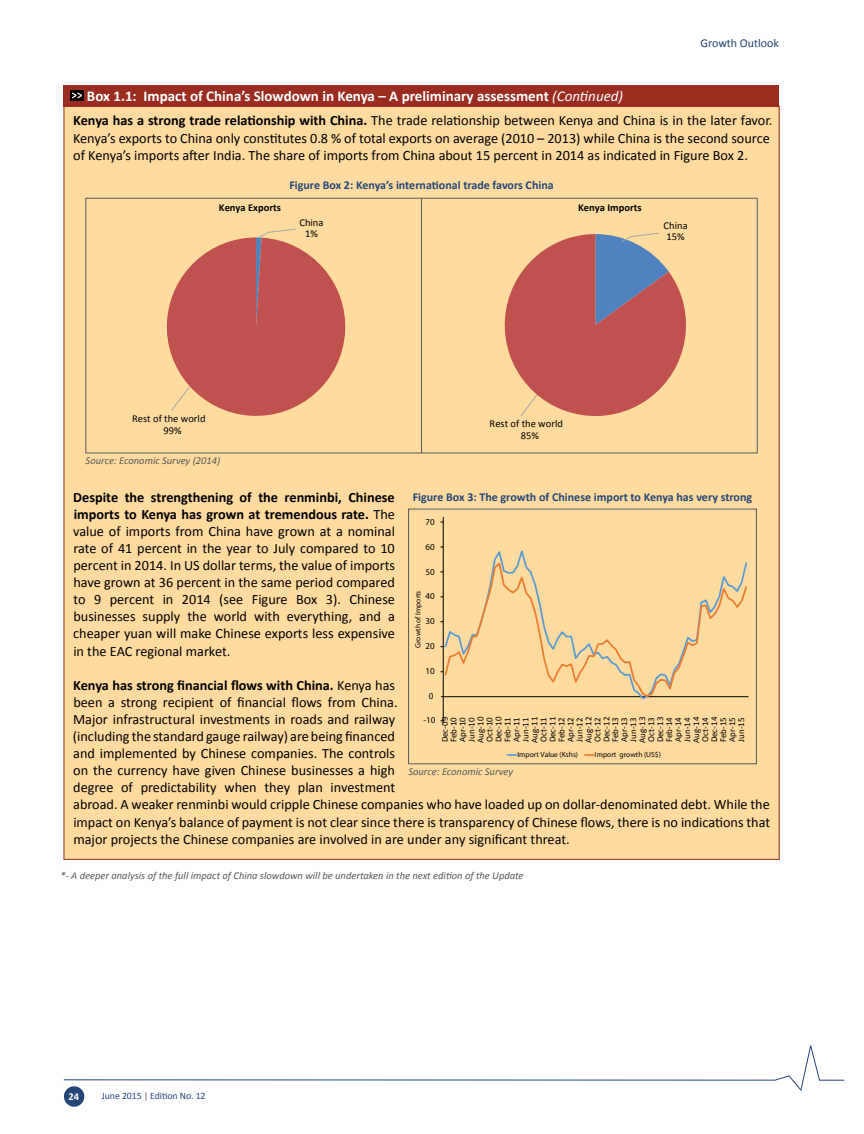
<style>
.page{position:relative;width:864px;height:1134px;background:#fff}
.page>*{position:absolute;margin:0;border:0;box-sizing:border-box;transform-origin:0 0}
.t1{font:700 15px "Calibri";color:#fff}
.t2{font:14.25px/17.1px "Calibri";color:#000}
.t3{font:700 12px "Calibri";color:#234676}
.t4{font:12px "Calibri";color:#234676}
.t5{font:italic 10.5px "Calibri";color:#58595b}
.t6{font:10.5px/10.5px "Calibri";color:#000}
.t7{font:700 10.5px "Calibri";color:#000}
.t8{font:700 10.5px "Calibri";color:#fff}
.t9{font:9.75px "Calibri";letter-spacing:-.005em;color:#234676}
.t10{font:9px/9px "Calibri";color:#000;text-align:justify}
.t11{font:700 9px "Calibri";color:#000}
.t12{font:700 7.5px "Calibri";color:#000}
.s1{font-weight:400;font-style:italic}
.s2{font-weight:700}
.s3{color:#58595b}
</style>
<div class="page">
<svg style="left:63px;top:1045px;width:782px;height:47px"></svg>
<div style="left:64px;top:1086px;width:20px;height:21px;background:#234676;border-radius:50%"></div>
<div style="left:64px;top:106px;width:715px;height:753px;background:#ffdb9f"></div>
<hr style="left:441px;top:696px;width:308px;height:1px;background:#000">
<hr style="left:443px;top:517px;width:1px;height:206px;background:#000">
<svg style="left:443px;top:560px;width:305px;height:138px"></svg>
<svg style="left:507px;top:754px;width:10px;height:2px"></svg>
<svg style="left:585px;top:754px;width:9px;height:2px"></svg>
<div style="left:408px;top:509px;width:349px;height:255px;border:1px solid #58595b"></div>
<svg style="left:504px;top:234px;width:182px;height:182px;fill:#c1514f"></svg>
<svg style="left:166px;top:228px;width:180px;height:188px"></svg>
<svg style="left:595px;top:233px;width:74px;height:92px;background:#887f99"></svg>
<div style="left:86px;top:198px;width:671px;height:255px;border:1px solid #58595b"></div>
<div style="left:64px;top:85px;width:715px;height:21px;background:#9a2d1f"></div>
<div style="left:71px;top:90px;width:13px;height:11px;background:#000"></div>
<svg style="left:72px;top:92px;width:10px;height:6px"></svg>
<hr style="left:421px;top:198px;width:1px;height:255px;background:#58595b">
<p class="t1" style="left:87px;top:87px;width:538px">Box 1.1: Impact of China’s Slowdown in Kenya – A preliminary assessment <span class="s1">(Continued)</span></p>
<p class="t4" style="left:701px;top:35px;width:80px">Growth Outlook</p>
<p class="t2" style="left:73px;top:112px;width:701px"><span class="s2">Kenya has a strong trade relationship with China.</span> The trade relationship between Kenya and China is in the later favor.<br>Kenya’s exports to China only constitutes 0.8 % of total exports on average (2010 – 2013) while China is the second source of Kenya’s imports after India. The share of imports from China about 15 percent in 2014 as indicated in Figure Box 2.</p>
<p class="t7" style="left:219px;top:201px;width:63px">Kenya Exports</p>
<p class="t3" style="left:289px;top:177px;width:266px">Figure Box 2: Kenya’s international trade favors China</p>
<p class="t6" style="left:299px;top:218px;width:26px;text-align:center">China<br>1%</p>
<p class="t7" style="left:578px;top:201px;width:65px">Kenya Imports</p>
<p class="t6" style="left:664px;top:221px;width:26px">China<br>15%</p>
<p class="t6" style="left:163px;top:412px;width:44px;line-height:12.6px;text-indent:-31px">Rest of the world<br>99%</p>
<p class="t5" style="left:86px;top:453px;width:136px">Source: Economic Survey (2014)</p>
<p class="t6" style="left:521px;top:417px;width:44px;line-height:12.6px;text-indent:-31px">Rest of the world<br>85%</p>
<p class="t2" style="left:73px;top:488px;width:323px;text-align:justify"><span class="s2">Despite the strengthening of the renminbi, Chinese imports to Kenya has grown at tremendous rate.</span> The value of imports from China have grown at a nominal rate of 41 percent in the year to July compared to 10 percent in 2014. In US dollar terms, the value of imports have grown at 36 percent in the same period compared to 9 percent in 2014 (see Figure Box 3). Chinese businesses supply the world with everything, and a cheaper yuan will make Chinese exports less expensive in the EAC regional market.</p>
<p class="t2" style="left:73px;top:677px;width:699px"><span class="s2">Kenya has strong financial flows with China.</span> Kenya has<br>been a strong recipient of financial flows from China.<br>Major infrastructural investments in roads and railway<br>(including the standard gauge railway) are being financed<br>and implemented by Chinese companies. The controls<br>on the currency have given Chinese businesses a high<br>degree of predictability when they plan investment<br>abroad. A weaker renminbi would cripple Chinese companies who have loaded up on dollar-denominated debt. While the impact on Kenya’s balance of payment is not clear since there is transparency of Chinese flows, there is no indications that major projects the Chinese companies are involved in are under any significant threat.</p>
<p class="t3" style="left:413px;top:489px;width:341px">Figure Box 3: The growth of Chinese import to Kenya has very strong</p>
<p class="t11" style="left:426px;top:516px;width:11px">70</p>
<p class="t11" style="left:426px;top:541px;width:11px">60</p>
<p class="t11" style="left:426px;top:566px;width:11px">50</p>
<p class="t12" style="left:413px;top:648px;width:59px;rotate:-90deg">Growth of Imports</p>
<p class="t11" style="left:426px;top:591px;width:11px">40</p>
<p class="t11" style="left:426px;top:616px;width:11px">30</p>
<p class="t11" style="left:426px;top:640px;width:11px">20</p>
<p class="t11" style="left:426px;top:665px;width:11px">10</p>
<p class="t11" style="left:429px;top:690px;width:6px">0</p>
<p class="t10" style="left:440px;top:743px;width:27px;rotate:-90deg">Dec-09<br>Feb-10<br>Apr-10<br>Jun-10<br>Aug-10<br>Oct-10<br>Dec-10<br>Feb-11<br>Apr-11<br>Jun-11<br>Aug-11<br>Oct-11<br>Dec-11<br>Feb-12<br>Apr-12<br>Jun-12<br>Aug-12<br>Oct-12<br>Dec-12<br>Feb-13<br>Apr-13<br>Jun-13<br>Aug-13<br>Oct-13<br>Dec-13<br>Feb-14<br>Apr-14<br>Jun-14<br>Aug-14<br>Oct-14<br>Dec-14<br>Feb-15<br>Apr-15<br>Jun-15</p>
<p class="t11" style="left:424px;top:715px;width:14px">-10</p>
<p class="t12" style="left:518px;top:750px;width:62px">Import Value (Kshs)</p>
<p class="t12" style="left:595px;top:750px;width:67px">Import growth (US$)</p>
<p class="t5" style="left:408px;top:764px;width:106px">Source: Economic Survey</p>
<p class="t5" style="left:60px;top:868px;width:465px">*- A deeper analysis of the full impact of China slowdown will be undertaken in the next edition of the Update</p>
<p class="t8" style="left:68px;top:1089px;width:12px">24</p>
<p class="t9" style="left:102px;top:1089px;width:105px">June 2015 <span class="s3">|</span> Edition No. 12</p>
</div>
